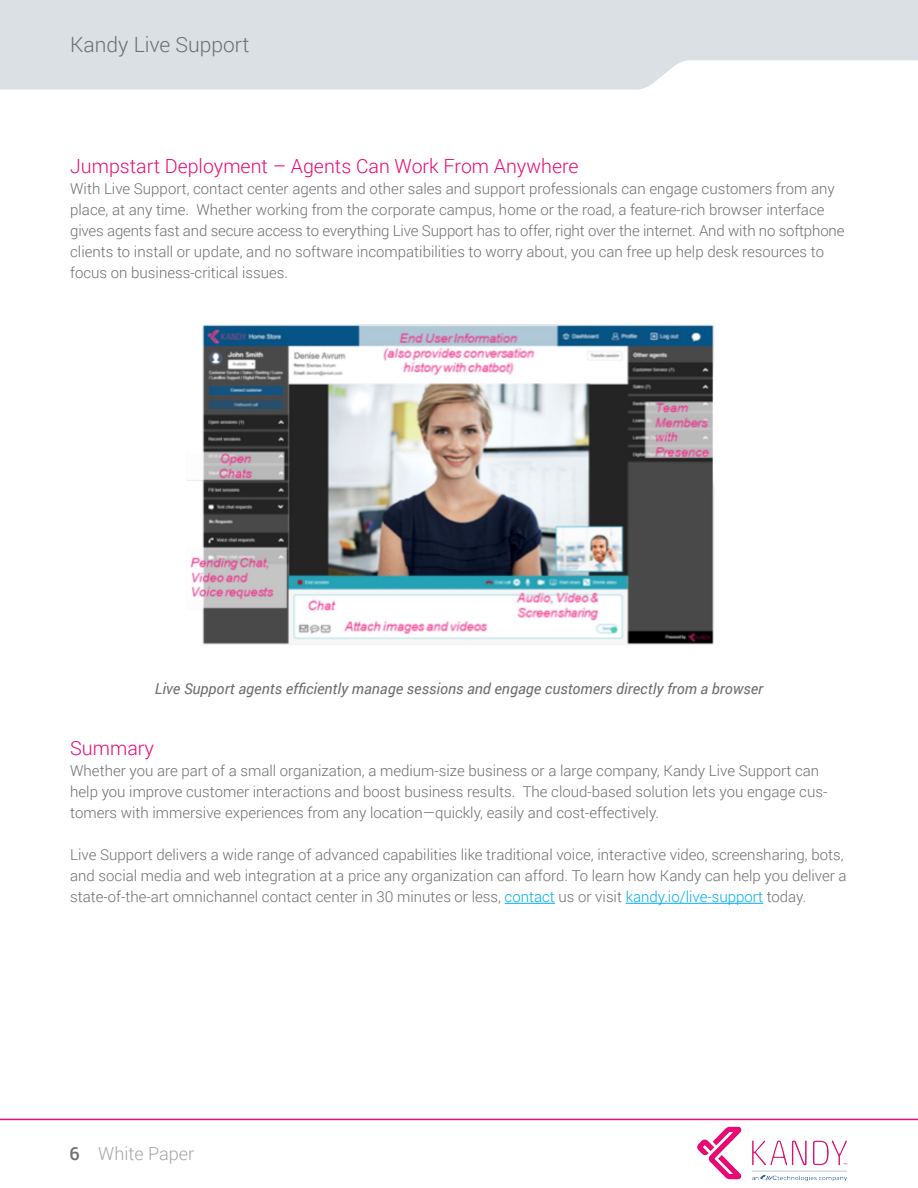
<style>
.page{position:relative;width:918px;height:1188px;background:#fff}
.page>*{position:absolute;margin:0;border:0;box-sizing:border-box;transform-origin:0 0}
.t1{font:300 21px "Roboto";color:#6d6e71}
.t2{font:300 19.5px "Roboto";color:#e80b76}
.t3{font:300 18px "Roboto";color:#a3a5a8}
.t4{font:300 15px/21px "Roboto";color:#6d6e71}
.t5{font:italic 15px "Roboto";color:#6d6e71}
.s1{color:#00aeef}
.s2{font-weight:500;color:#6d6e71}
</style>
<div class="page">
<svg style="left:0;top:0;width:918px;height:90px;background:#dee2e6"></svg>
<hr style="left:505px;top:903px;width:50px;height:1px;background:#00aeef">
<hr style="left:626px;top:903px;width:137px;height:1px;background:#00aeef">
<hr style="left:0;top:1119px;width:918px;height:1px;background:#e80b76">
<img style="left:187px;top:324px;width:527px;height:321px">
<img style="left:697px;top:1126px;width:151px;height:56px">
<h1 class="t1" style="left:70px;top:30px;width:181px">Kandy Live Support</h1>
<h2 class="t2" style="left:70px;top:153px;width:510px">Jumpstart Deployment – Agents Can Work From Anywhere</h2>
<p class="t4" style="left:70px;top:178px;width:776px">With Live Support, contact center agents and other sales and support professionals can engage customers from any place, at any time. Whether working from the corporate campus, home or the road, a feature-rich browser interface gives agents fast and secure access to everything Live Support has to offer, right over the internet. And with no softphone clients to install or update, and no software incompatibilities to worry about, you can free up help desk resources to focus on business-critical issues.</p>
<p class="t5" style="left:155px;top:678px;width:610px">Live Support agents efficiently manage sessions and engage customers directly from a browser</p>
<h2 class="t2" style="left:70px;top:735px;width:85px">Summary</h2>
<p class="t4" style="left:70px;top:760px;width:759px">Whether you are part of a small organization, a medium-size business or a large company, Kandy Live Support can help you improve customer interactions and boost business results. The cloud-based solution lets you engage cus&shy;tomers with immersive experiences from any location—quickly, easily and cost-effectively.</p>
<p class="t4" style="left:70px;top:844px;width:778px">Live Support delivers a wide range of advanced capabilities like traditional voice, interactive video, screensharing, bots, and social media and web integration at a price any organization can afford. To learn how Kandy can help you deliver a state-of-the-art omnichannel contact center in 30 minutes or less, <span class="s1">contact</span> us or visit <span class="s1">kandy.io/live-support</span> today.</p>
<p class="t3" style="left:70px;top:1142px;width:126px"><span class="s2">6</span> White Paper</p>
</div>
